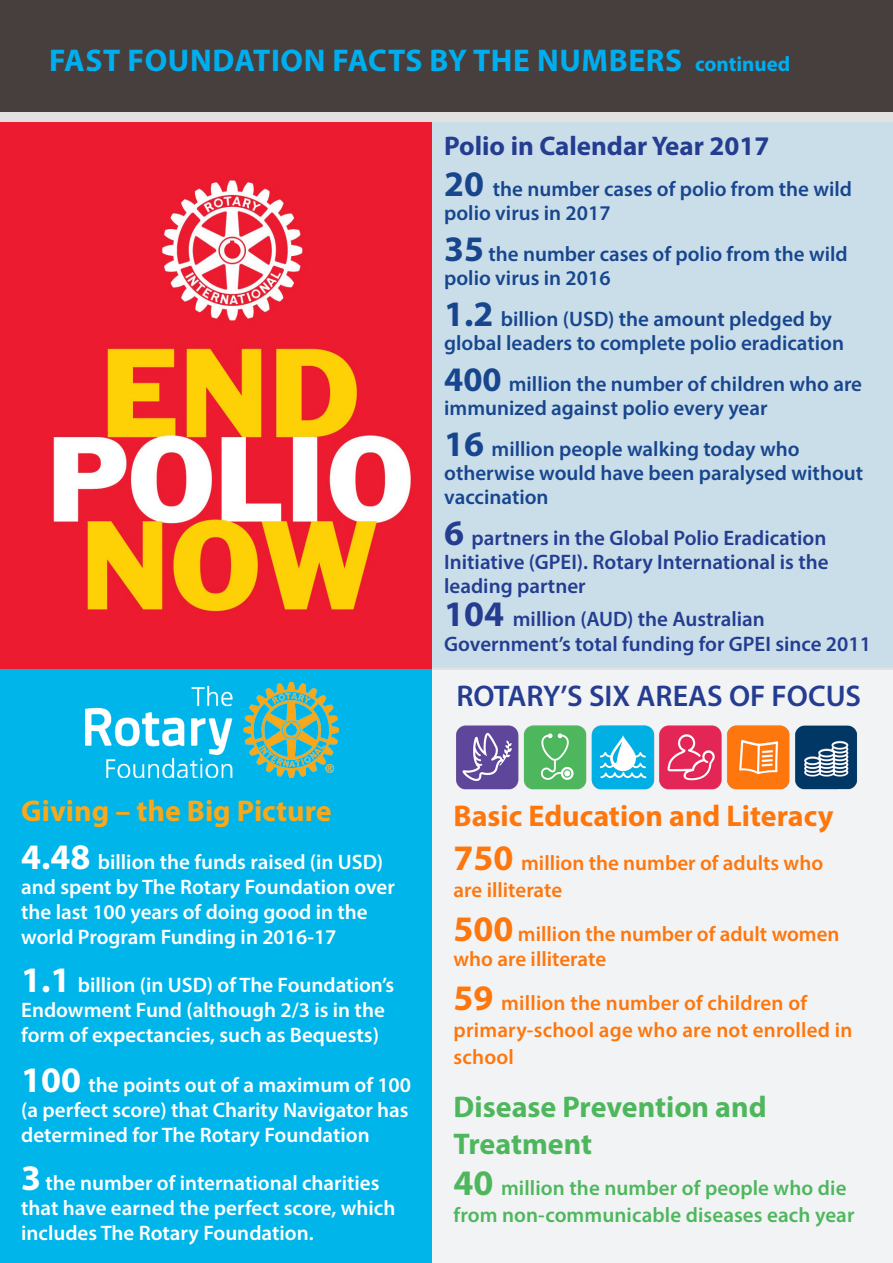
<style>
.page{position:relative;width:893px;height:1263px;background:#fff}
.page>*{position:absolute;margin:0;border:0;box-sizing:border-box;transform-origin:0 0}
.t1{font:700 31.5px "Myriad Pro";letter-spacing:.02em;color:#00aeef}
.t2{font:700 30px/36px "Myriad Pro";color:#4eb75d}
.t3{font:700 30px "Myriad Pro";color:#fe770e}
.t4{font:600 30px "Myriad Pro";color:#243d91}
.t5{font:700 30px "Myriad Pro";color:#f7a81b}
.t6{font:700 27px "Myriad Pro";color:#243d91}
.t7{font:600 21px/25.2px "Myriad Pro";color:#fff}
.t8{font:600 21px/24px "Myriad Pro";color:#18468e}
.t9{font:600 21px/27px "Myriad Pro";color:#fe770e}
.t10{font:600 21px/24px "Myriad Pro";color:#243d91;text-align:justify}
.t11{font:600 21px/27px "Myriad Pro";letter-spacing:.005em;color:#4eb75d}
.s1{font-size:21px}
.s2{font-weight:700;font-size:36px}
.s3{font-weight:700;font-size:34.5px}
</style>
<div class="page">
<div style="left:0;top:0;width:893px;height:112px;background:#463f3d"></div>
<div style="left:408px;top:122px;width:485px;height:546px;background:#cadee9"></div>
<div style="left:0;top:670px;width:432px;height:593px;background:#00b5ea"></div>
<div style="left:433px;top:670px;width:460px;height:593px;background:#f2f3f4"></div>
<img style="left:85px;top:682px;width:253px;height:96px">
<img style="left:39px;top:122px;width:392px;height:547px">
<div style="left:0;top:122px;width:39px;height:547px;background:#ec1b30"></div>
<img style="left:456px;top:725px;width:401px;height:65px">
<p class="t1" style="left:49px;top:40px;width:743px">FAST FOUNDATION FACTS BY THE NUMBERS <span class="s1">continued</span></p>
<p class="t6" style="left:444px;top:128px;width:327px">Polio in Calendar Year 2017</p>
<p class="t8" style="left:444px;top:176px;width:409px"><span class="s2">20</span> the number cases of polio from the wild polio virus in 2017</p>
<p class="t8" style="left:444px;top:241px;width:405px"><span class="s2">35</span> the number cases of polio from the wild polio virus in 2016</p>
<p class="t8" style="left:444px;top:306px;width:401px"><span class="s2">1.2</span> billion (USD) the amount pledged by global leaders to complete polio eradication</p>
<p class="t8" style="left:444px;top:371px;width:419px"><span class="s3">400</span> million the number of children who are immunized against polio every year</p>
<p class="t8" style="left:444px;top:436px;width:420px"><span class="s2">16</span> million people walking today who otherwise would have been paralysed without vaccination</p>
<p class="t10" style="left:444px;top:525px;width:386px"><span class="s2">6</span> partners in the Global Polio Eradication Initiative (GPEI). Rotary International is the leading partner</p>
<p class="t10" style="left:444px;top:605px;width:428px;line-height:25.2px"><span class="s2">104</span> million (AUD) the Australian<br>Government’s total funding for GPEI since 2011</p>
<p class="t5" style="left:21px;top:791px;width:312px">Giving – the Big Picture</p>
<p class="t7" style="left:21px;top:848px;width:375px"><span class="s2">4.48</span> billion the funds raised (in USD) and spent by The Rotary Foundation over the last 100 years of doing good in the world Program Funding in 2016-17</p>
<p class="t7" style="left:21px;top:971px;width:374px"><span class="s2">1.1</span> billion (in USD) of The Foundation’s<br>Endowment Fund (although 2/3 is in the form of expectancies, such as Bequests)</p>
<p class="t7" style="left:21px;top:1071px;width:391px;text-align:justify"><span class="s2">100</span> the points out of a maximum of 100 (a perfect score) that Charity Navigator has determined for The Rotary Foundation</p>
<p class="t7" style="left:21px;top:1169px;width:376px"><span class="s2">3</span> the number of international charities that have earned the perfect score, which includes The Rotary Foundation.</p>
<p class="t4" style="left:456px;top:677px;width:406px">ROTARY’S SIX AREAS OF FOCUS</p>
<p class="t3" style="left:454px;top:796px;width:381px">Basic Education and Literacy</p>
<p class="t9" style="left:454px;top:849px;width:371px"><span class="s2">750</span> million the number of adults who are illiterate</p>
<p class="t9" style="left:454px;top:921px;width:388px;line-height:25.2px"><span class="s2">500</span> million the number of adult women who are illiterate</p>
<p class="t9" style="left:454px;top:989px;width:400px"><span class="s2">59</span> million the number of children of primary-school age who are not enrolled in school</p>
<p class="t2" style="left:454px;top:1088px;width:314px">Disease Prevention and<br>Treatment</p>
<p class="t11" style="left:454px;top:1174px;width:402px"><span class="s2">40</span> million the number of people who die from non-communicable diseases each year</p>
</div>
